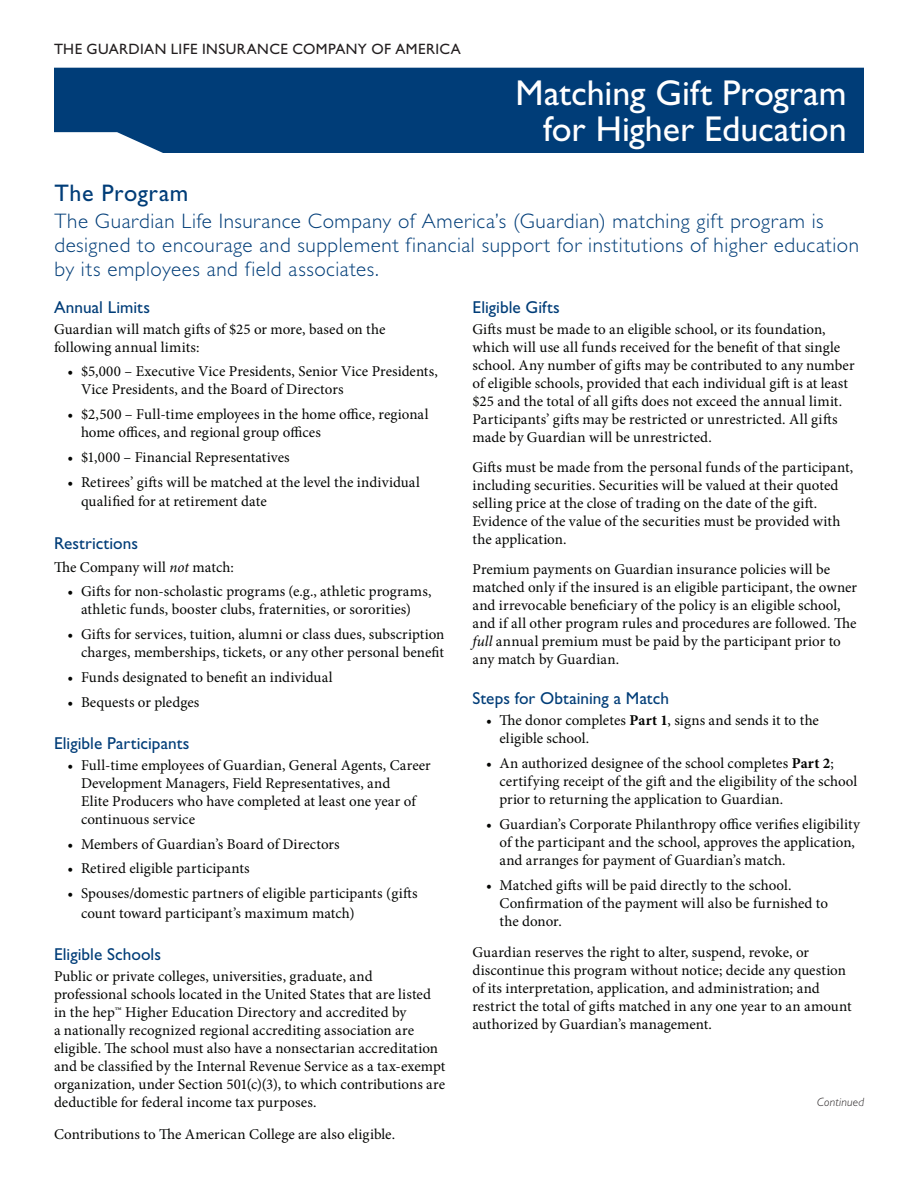
<style>
.page{position:relative;width:918px;height:1188px;background:#fff}
.page>*{position:absolute;margin:0;border:0;box-sizing:border-box;transform-origin:0 0}
.t1{font:36px/36px "Gill Sans Std";letter-spacing:-.005em;color:#fff;text-align:right}
.Subhead-A2{font:24px "Gill Sans Std";letter-spacing:.025em;color:#003d78}
.Introductory{font:300 21px/24px "Gill Sans Std";letter-spacing:.025em;color:#003d78}
.Subhead-B{font:17.25px "Gill Sans Std";letter-spacing:.005em;color:#003d78}
.Body{font:15px/18px "Minion Pro";letter-spacing:.005em;color:#040503}
.Identifier{font:15px "Gill Sans Std";letter-spacing:.025em;color:#231f20}
.Disclaimers{font:italic 300 12px "Gill Sans Std";letter-spacing:.015em;color:#231f20}
.s1{font-style:italic}
.s2{font-weight:700}
</style>
<div class="page">
<div style="left:54px;top:68px;width:810px;height:85px;background:#003d78"></div>
<p class="Identifier" style="left:54px;top:40px;width:408px">THE GUARDIAN LIFE INSURANCE COMPANY OF AMERICA</p>
<p class="t1" style="left:515px;top:75px;width:333px">Matching Gift Program for Higher Education</p>
<p class="Subhead-A2" style="left:54px;top:179px;width:136px">The Program</p>
<p class="Introductory" style="left:54px;top:209px;width:806px">The Guardian Life Insurance Company of America’s (Guardian) matching gift program is designed to encourage and supplement financial support for institutions of higher education by its employees and field associates.</p>
<p class="Subhead-B" style="left:54px;top:297px;width:97px">Annual Limits</p>
<p class="Body" style="left:54px;top:320px;width:333px">Guardian will match gifts of $25 or more, based on the following annual limits:</p>
<p class="Body" style="left:81px;top:363px;width:358px;text-indent:-14px">• $5,000 – Executive Vice Presidents, Senior Vice Presidents,<br>Vice Presidents, and the Board of Directors</p>
<p class="Body" style="left:81px;top:405px;width:349px;text-indent:-14px">• $2,500 – Full-time employees in the home office, regional home offices, and regional group offices</p>
<p class="Body" style="left:68px;top:448px;width:224px">• $1,000 – Financial Representatives</p>
<p class="Body" style="left:81px;top:472px;width:340px;line-height:19.8px;text-indent:-14px">• Retirees’ gifts will be matched at the level the individual qualified for at retirement date</p>
<p class="Subhead-B" style="left:54px;top:533px;width:86px">Restrictions</p>
<p class="Body" style="left:54px;top:558px;width:181px">The Company will <span class="s1">not</span> match:</p>
<p class="Body" style="left:68px;top:583px;width:366px;text-align:center">• Gifts for non-scholastic programs (e.g., athletic programs, athletic funds, booster clubs, fraternities, or sororities)</p>
<p class="Body" style="left:68px;top:625px;width:378px;text-align:right">• Gifts for services, tuition, alumni or class dues, subscription charges, memberships, tickets, or any other personal benefit</p>
<p class="Body" style="left:68px;top:668px;width:267px">• Funds designated to benefit an individual</p>
<p class="Body" style="left:68px;top:693px;width:133px">• Bequests or pledges</p>
<p class="Subhead-B" style="left:54px;top:733px;width:137px">Eligible Participants</p>
<p class="Body" style="left:81px;top:756px;width:351px;text-indent:-14px">• Full-time employees of Guardian, General Agents, Career Development Managers, Field Representatives, and<br>Elite Producers who have completed at least one year of continuous service</p>
<p class="Body" style="left:68px;top:835px;width:274px">• Members of Guardian’s Board of Directors</p>
<p class="Body" style="left:68px;top:860px;width:184px">• Retired eligible participants</p>
<p class="Body" style="left:81px;top:883px;width:338px;line-height:19.8px;text-indent:-14px">• Spouses/domestic partners of eligible participants (gifts count toward participant’s maximum match)</p>
<p class="Subhead-B" style="left:54px;top:944px;width:109px">Eligible Schools</p>
<p class="Body" style="left:54px;top:967px;width:393px">Public or private colleges, universities, graduate, and professional schools located in the United States that are listed in the hep™ Higher Education Directory and accredited by<br>a nationally recognized regional accrediting association are eligible. The school must also have a nonsectarian accreditation and be classified by the Internal Revenue Service as a tax-exempt organization, under Section 501(c)(3), to which contributions are deductible for federal income tax purposes.</p>
<p class="Body" style="left:54px;top:1125px;width:343px">Contributions to The American College are also eligible.</p>
<p class="Subhead-B" style="left:472px;top:297px;width:89px">Eligible Gifts</p>
<p class="Body" style="left:472px;top:320px;width:384px">Gifts must be made to an eligible school, or its foundation, which will use all funds received for the benefit of that single school. Any number of gifts may be contributed to any number of eligible schools, provided that each individual gift is at least $25 and the total of all gifts does not exceed the annual limit.<br>Participants’ gifts may be restricted or unrestricted. All gifts made by Guardian will be unrestricted.</p>
<p class="Body" style="left:472px;top:458px;width:382px">Gifts must be made from the personal funds of the participant, including securities. Securities will be valued at their quoted selling price at the close of trading on the date of the gift.<br>Evidence of the value of the securities must be provided with the application.</p>
<p class="Body" style="left:472px;top:560px;width:386px">Premium payments on Guardian insurance policies will be matched only if the insured is an eligible participant, the owner and irrevocable beneficiary of the policy is an eligible school, and if all other program rules and procedures are followed. The <span class="s1">full</span> annual premium must be paid by the participant prior to any match by Guardian.</p>
<p class="Subhead-B" style="left:472px;top:689px;width:198px">Steps for Obtaining a Match</p>
<p class="Body" style="left:500px;top:712px;width:321px;text-indent:-14px">• The donor completes <span class="s2">Part 1</span>, signs and sends it to the eligible school.</p>
<p class="Body" style="left:500px;top:754px;width:359px;text-indent:-14px">• An authorized designee of the school completes <span class="s2">Part 2</span>; certifying receipt of the gift and the eligibility of the school prior to returning the application to Guardian.</p>
<p class="Body" style="left:500px;top:815px;width:362px;text-indent:-14px">• Guardian’s Corporate Philanthropy office verifies eligibility of the participant and the school, approves the application, and arranges for payment of Guardian’s match.</p>
<p class="Body" style="left:500px;top:876px;width:330px;text-indent:-14px">• Matched gifts will be paid directly to the school.<br>Confirmation of the payment will also be furnished to the donor.</p>
<p class="Body" style="left:472px;top:943px;width:381px">Guardian reserves the right to alter, suspend, revoke, or discontinue this program without notice; decide any question of its interpretation, application, and administration; and restrict the total of gifts matched in any one year to an amount authorized by Guardian’s management.</p>
<p class="Disclaimers" style="left:817px;top:1095px;width:48px">Continued</p>
</div>
